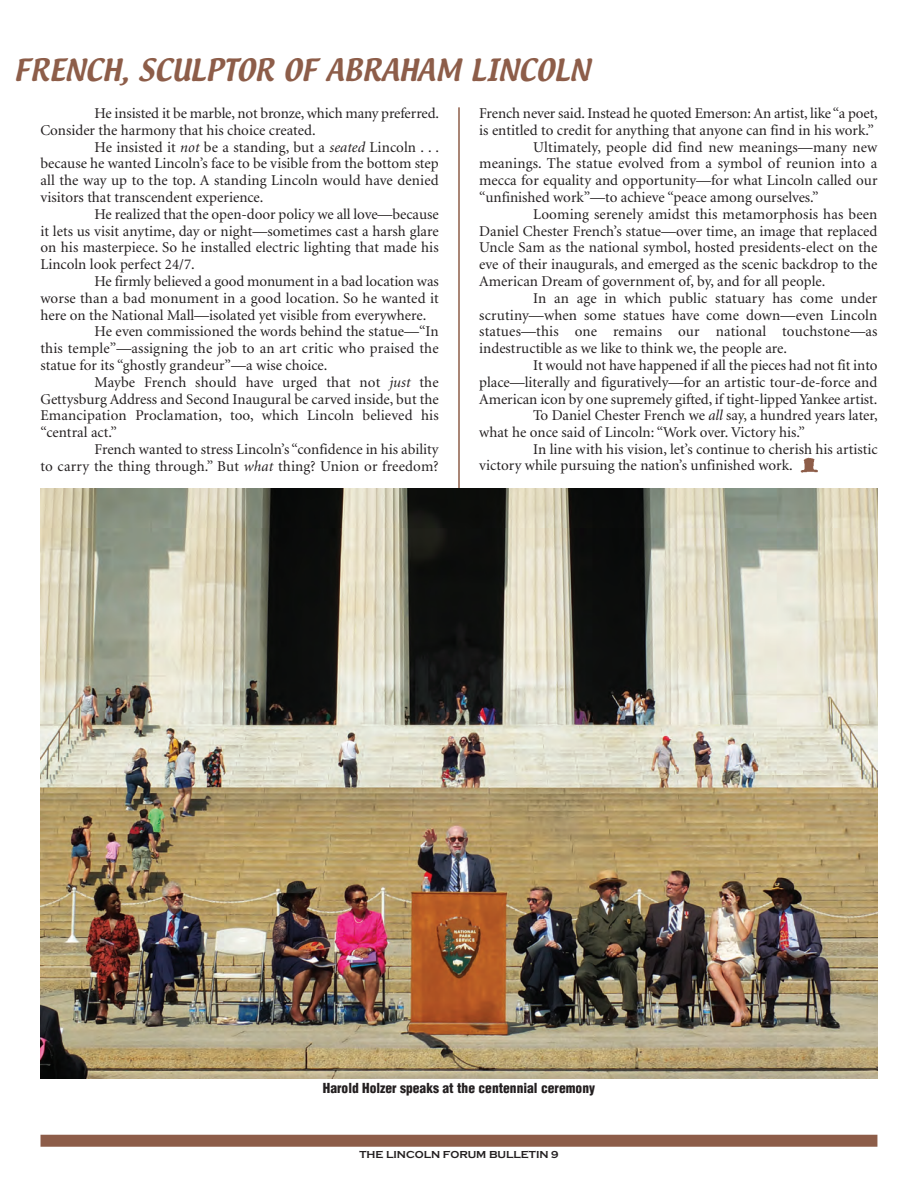
<style>
.page{position:relative;width:918px;height:1188px;background:#fff}
.page>*{position:absolute;margin:0;border:0;box-sizing:border-box;transform-origin:0 0}
.t1{font:27px "Textile";color:#8d5d49}
.t2{font:15px/16.8px "Minion";color:#231f20;text-align:justify}
.t3{font:900 condensed 13.5px "Helvetica";color:#231f20}
.t4{font:700 10.5px "Copperplate Gothic";color:#231f20}
.s1{font-style:italic}
</style>
<div class="page">
<img style="left:801px;top:457px;width:17px;height:16px">
<div style="left:41px;top:1135px;width:836px;height:12px;background:#8d5d49"></div>
<hr style="left:458px;top:107px;width:2px;height:382px;background:#8d5d49">
<img style="left:40px;top:489px;width:837px;height:590px">
<p class="t1" style="left:14px;top:58px;width:577px">FRENCH, SCULPTOR OF ABRAHAM LINCOLN</p>
<p class="t2" style="left:40px;top:106px;width:400px;text-indent:54px">He insisted it be marble, not bronze, which many preferred.<br>Consider the harmony that his choice created.</p>
<p class="t2" style="left:40px;top:140px;width:400px;text-indent:54px">He insisted it <span class="s1">not</span> be a standing, but a <span class="s1">seated</span> Lincoln . . . because he wanted Lincoln’s face to be visible from the bottom step all the way up to the top. A standing Lincoln would have denied visitors that transcendent experience.</p>
<p class="t2" style="left:40px;top:207px;width:400px;text-indent:54px">He realized that the open-door policy we all love—because it lets us visit anytime, day or night—sometimes cast a harsh glare on his masterpiece. So he installed electric lighting that made his Lincoln look perfect 24/7.</p>
<p class="t2" style="left:40px;top:274px;width:400px;text-indent:54px">He firmly believed a good monument in a bad location was worse than a bad monument in a good location. So he wanted it here on the National Mall—isolated yet visible from everywhere.</p>
<p class="t2" style="left:40px;top:324px;width:400px;text-indent:54px">He even commissioned the words behind the statue—“In this temple”—assigning the job to an art critic who praised the statue for its “ghostly grandeur”—a wise choice.</p>
<p class="t2" style="left:40px;top:375px;width:400px;text-indent:54px">Maybe French should have urged that not <span class="s1">just</span> the Gettysburg Address and Second Inaugural be carved inside, but the Emancipation Proclamation, too, which Lincoln believed his “central act.”</p>
<p class="t2" style="left:40px;top:442px;width:400px;text-align:right">French wanted to stress Lincoln’s “confidence in his ability<br>to carry the thing through.” But <span class="s1">what</span> thing? Union or freedom?</p>
<p class="t2" style="left:479px;top:106px;width:400px">French never said. Instead he quoted Emerson: An artist, like “a poet, is entitled to credit for anything that anyone can find in his work.”</p>
<p class="t2" style="left:479px;top:140px;width:400px;text-indent:54px">Ultimately, people did find new meanings—many new meanings. The statue evolved from a symbol of reunion into a mecca for equality and opportunity—for what Lincoln called our “unfinished work”—to achieve “peace among ourselves.”</p>
<p class="t2" style="left:479px;top:207px;width:400px;text-indent:54px">Looming serenely amidst this metamorphosis has been Daniel Chester French’s statue—over time, an image that replaced Uncle Sam as the national symbol, hosted presidents-elect on the eve of their inaugurals, and emerged as the scenic backdrop to the American Dream of government of, by, and for all people.</p>
<p class="t2" style="left:479px;top:291px;width:400px;text-indent:54px">In an age in which public statuary has come under scrutiny—when some statues have come down—even Lincoln statues—this one remains our national touchstone—as indestructible as we like to think we, the people are.</p>
<p class="t2" style="left:479px;top:358px;width:400px;text-indent:54px">It would not have happened if all the pieces had not fit into place—literally and figuratively—for an artistic tour-de-force and American icon by one supremely gifted, if tight-lipped Yankee artist.</p>
<p class="t2" style="left:479px;top:408px;width:400px;text-indent:54px">To Daniel Chester French we <span class="s1">all</span> say, a hundred years later, what he once said of Lincoln: “Work over. Victory his.”</p>
<p class="t2" style="left:479px;top:442px;width:400px;line-height:16.2px;text-indent:54px">In line with his vision, let’s continue to cherish his artistic victory while pursuing the nation’s unfinished work.</p>
<p class="t3" style="left:323px;top:1083px;width:274px">Harold Holzer speaks at the centennial ceremony</p>
<p class="t4" style="left:359px;top:1148px;width:201px">THE LINCOLN FORUM BULLETIN 9</p>
</div>
